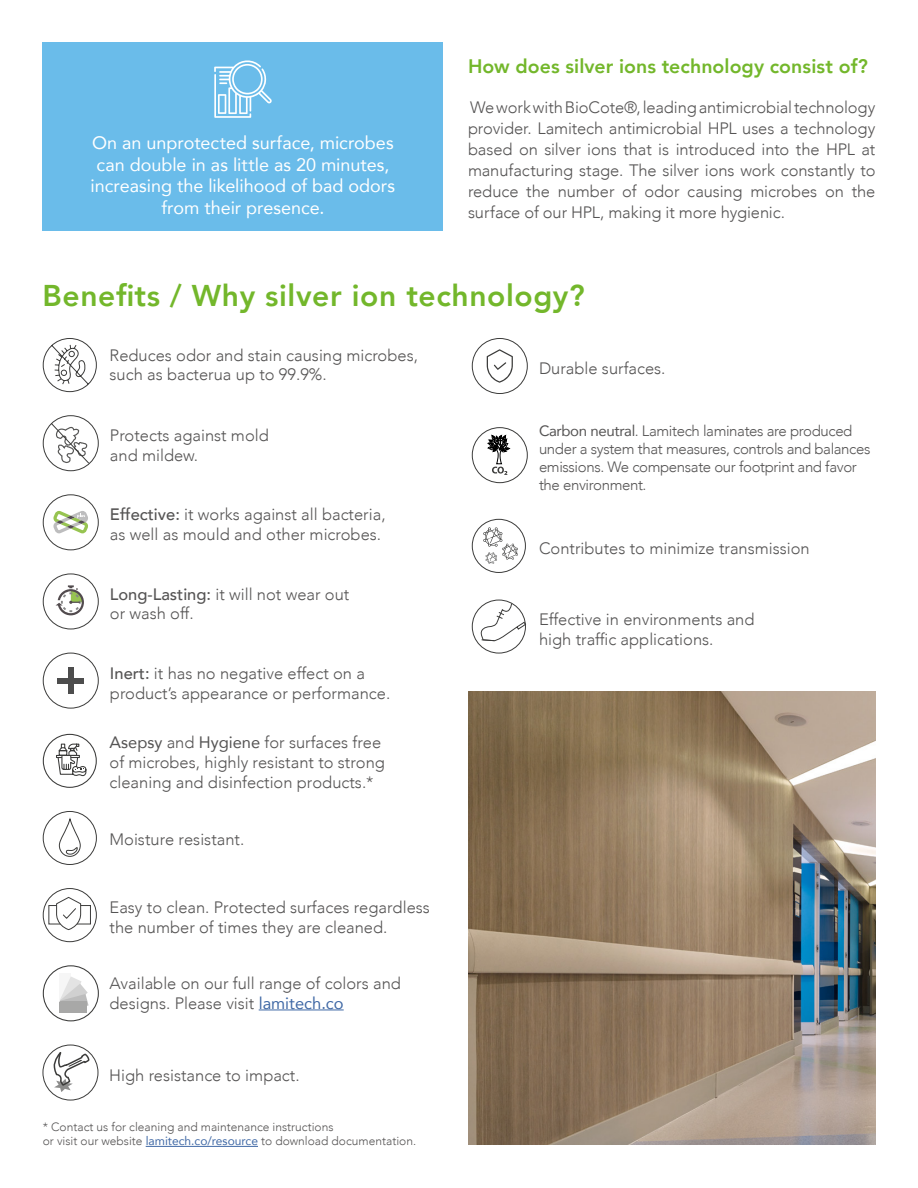
<style>
.page{position:relative;width:918px;height:1188px;background:#fff}
.page>*{position:absolute;margin:0;border:0;box-sizing:border-box;transform-origin:0 0}
.t1{font:800 30px "Avenir";letter-spacing:.02em;color:#73b72b}
.t2{font:800 19.5px "Avenir";letter-spacing:.005em;color:#73b72b}
.t3{font:18px/21.6px "Avenir";color:#fff;text-align:center}
.t4{font:300 16.5px/19.8px "Avenir";color:#555454}
.t5{font:300 15px/18px "Avenir";letter-spacing:-.025em;color:#555454}
.t6{font:300 12px/14.4px "Avenir";color:#555454}
.s1{font-weight:500}
.s2{font-weight:400}
.s3{font-weight:400;color:#3f68a5}
</style>
<div class="page">
<img style="left:468px;top:692px;width:407px;height:453px">
<div style="left:43px;top:43px;width:400px;height:188px;background:#6abcea"></div>
<hr style="left:146px;top:1146px;width:112px;height:1px;background:#3f68a5">
<svg style="left:214px;top:61px;width:58px;height:57px"></svg>
<div style="left:472px;top:427px;width:56px;height:56px;border:1px solid #3c3c3b;border-radius:50%"></div>
<svg style="left:488px;top:435px;width:22px;height:40px"></svg>
<div style="left:43px;top:415px;width:56px;height:56px;border:1px solid #3c3c3b;border-radius:50%"></div>
<svg style="left:50px;top:422px;width:40px;height:43px"></svg>
<svg style="left:42px;top:338px;width:55px;height:55px"></svg>
<div style="left:43px;top:811px;width:54px;height:54px;border:1px solid #3c3c3b;border-radius:50%"></div>
<div style="left:472px;top:600px;width:54px;height:54px;border:1px solid #3c3c3b;border-radius:50%"></div>
<svg style="left:479px;top:603px;width:47px;height:39px"></svg>
<svg style="left:42px;top:888px;width:55px;height:55px"></svg>
<div style="left:472px;top:519px;width:54px;height:54px;border:1px solid #3c3c3b;border-radius:50%"></div>
<svg style="left:483px;top:527px;width:35px;height:37px"></svg>
<div style="left:472px;top:338px;width:56px;height:56px;border:1px solid #3c3c3b;border-radius:50%"></div>
<svg style="left:487px;top:349px;width:26px;height:34px"></svg>
<div style="left:43px;top:1045px;width:55px;height:55px;border:1px solid #3c3c3b;border-radius:50%"></div>
<svg style="left:54px;top:1052px;width:35px;height:40px"></svg>
<div style="left:43px;top:965px;width:56px;height:56px;border:1px solid #3c3c3b;border-radius:50%"></div>
<div style="left:59px;top:974px;width:12px;height:27px;background:#f6f6f6"></div>
<div style="left:59px;top:1001px;width:27px;height:12px;background:#a8a8a7"></div>
<svg style="left:59px;top:977px;width:30px;height:35px"></svg>
<hr style="left:259px;top:1010px;width:85px;height:1px;background:#3f68a5">
<div style="left:43px;top:734px;width:54px;height:54px;border:1px solid #3c3c3b;border-radius:50%"></div>
<svg style="left:55px;top:743px;width:32px;height:114px"></svg>
<div style="left:43px;top:573px;width:56px;height:56px;border:1px solid #3c3c3b;border-radius:50%"></div>
<svg style="left:56px;top:585px;width:28px;height:30px"></svg>
<div style="left:43px;top:494px;width:56px;height:56px;border:1px solid #3c3c3b;border-radius:50%"></div>
<svg style="left:53px;top:511px;width:35px;height:22px"></svg>
<div style="left:43px;top:653px;width:56px;height:56px;border:1px solid #3c3c3b;border-radius:50%"></div>
<div style="left:68px;top:667px;width:6px;height:27px;background:#4d4d4d"></div>
<div style="left:58px;top:678px;width:26px;height:6px;background:#4d4d4d"></div>
<p class="t3" style="left:91px;top:131px;width:306px">On an unprotected surface, microbes can double in as little as 20 minutes, increasing the likelihood of bad odors from their presence.</p>
<p class="t2" style="left:468px;top:51px;width:401px">How does silver ions technology consist of?</p>
<p class="t4" style="left:468px;top:97px;width:409px;line-height:21px;text-align:justify">We work with BioCote®, leading antimicrobial technology provider. Lamitech antimicrobial HPL uses a technology based on silver ions that is introduced into the HPL at manufacturing stage. The silver ions work constantly to reduce the number of odor causing microbes on the surface of our HPL, making it more hygienic.</p>
<h1 class="t1" style="left:43px;top:272px;width:544px">Benefits / Why silver ion technology?</h1>
<p class="t4" style="left:110px;top:345px;width:310px">Reduces odor and stain causing microbes, such as bacterua up to 99.9%.</p>
<p class="t4" style="left:110px;top:426px;width:160px">Protects against mold and mildew.</p>
<p class="t4" style="left:110px;top:505px;width:277px"><span class="s1">Effective:</span> it works against all bacteria, as well as mould and other microbes.</p>
<p class="t4" style="left:110px;top:584px;width:241px"><span class="s1">Long-Lasting:</span> it will not wear out or wash off.</p>
<p class="t4" style="left:110px;top:663px;width:282px"><span class="s1">Inert:</span> it has no negative effect on a product’s appearance or performance.</p>
<p class="t4" style="left:110px;top:733px;width:277px"><span class="s2">Asepsy</span> and <span class="s2">Hygiene</span> for surfaces free of microbes, highly resistant to strong cleaning and disinfection products.*</p>
<p class="t4" style="left:110px;top:830px;width:136px">Moisture resistant.</p>
<p class="t4" style="left:110px;top:898px;width:322px">Easy to clean. Protected surfaces regardless the number of times they are cleaned.</p>
<p class="t4" style="left:110px;top:973px;width:293px">Available on our full range of colors and designs. Please visit <span class="s3">lamitech.co</span></p>
<p class="t4" style="left:109px;top:1065px;width:192px">High resistance to impact.</p>
<p class="t6" style="left:43px;top:1120px;width:375px">* Contact us for cleaning and maintenance instructions<br>or visit our website <span class="s3">lamitech.co/resource</span> to download documentation.</p>
<p class="t4" style="left:539px;top:359px;width:128px">Durable surfaces.</p>
<p class="t5" style="left:539px;top:422px;width:333px"><span class="s2">Carbon neutral</span>. Lamitech laminates are produced under a system that measures, controls and balances emissions. We compensate our footprint and favor the environment.</p>
<p class="t4" style="left:539px;top:538px;width:272px">Contributes to minimize transmission</p>
<p class="t4" style="left:539px;top:609px;width:217px">Effective in environments and high traffic applications.</p>
</div>
